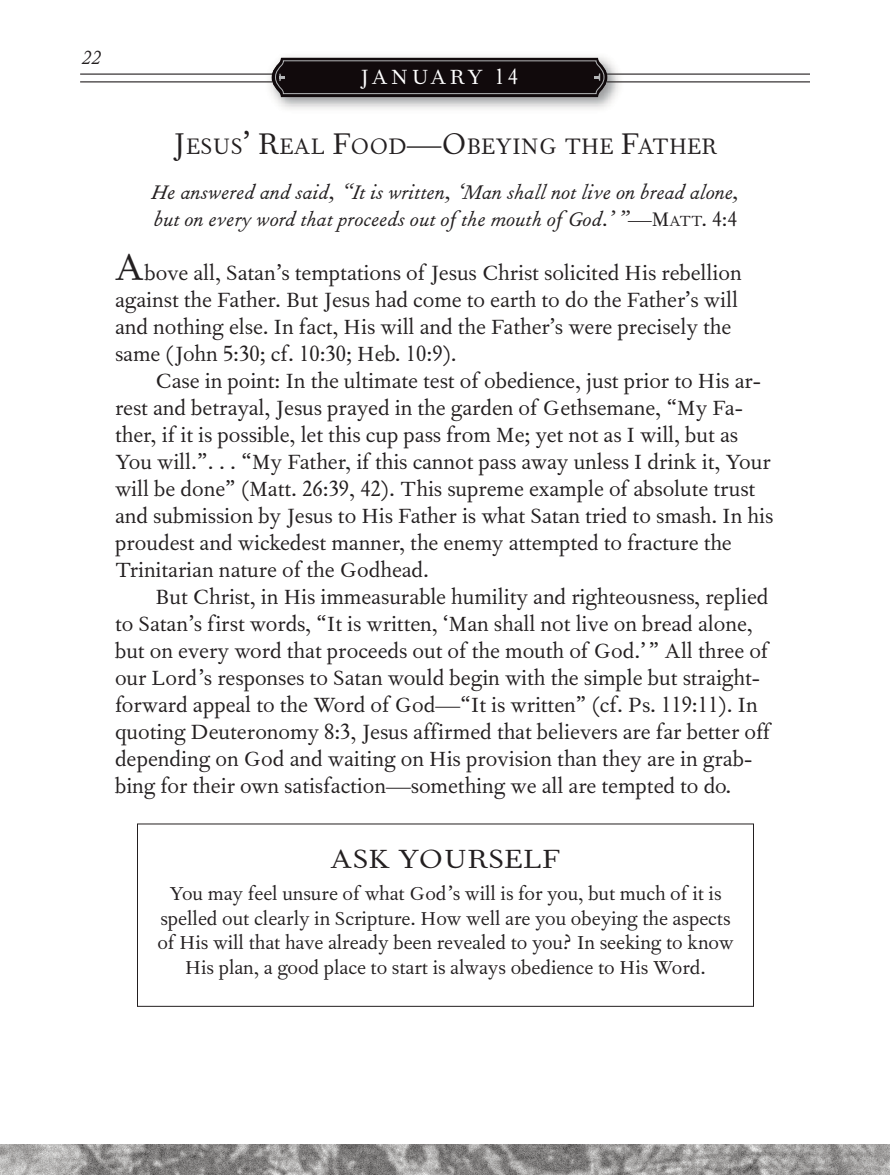
<style>
.page{position:relative;width:891px;height:1175px;background:#fff}
.page>*{position:absolute;margin:0;border:0;box-sizing:border-box;transform-origin:0 0}
.t1{font:31.72px "Fournier";color:#231f20;scale:1.06 1}
.t2{font:27px "Fournier";color:#231f20;scale:.95 1}
.t3{font:24.75px/27px "Fournier";color:#231f20}
.t4{font:24.75px "Fournier";letter-spacing:.12em;color:#fff}
.t5{font:italic 23.62px/27px "Fournier";color:#231f20}
.t6{font:22.5px/24.8px "Fournier";color:#231f20;text-align:center}
.t7{font:italic 22.5px "Fournier";color:#231f20}
.s1{font-size:36px}
.s2{font-style:normal}
.s3{font-style:normal;font-size:17.78px}
.s4{font-size:45px}
</style>
<div class="page">
<img style="left:0;top:1144px;width:890px;height:30px">
<img style="left:261px;top:56px;width:367px;height:53px">
<svg style="left:272px;top:58px;width:335px;height:39px;background:#1e181a"></svg>
<hr style="left:80px;top:74px;width:192px;height:1px;background:#231f20">
<hr style="left:80px;top:81px;width:192px;height:1px;background:#231f20">
<hr style="left:607px;top:74px;width:203px;height:1px;background:#231f20">
<hr style="left:607px;top:81px;width:203px;height:1px;background:#231f20">
<p class="t7" style="left:81px;top:49px;width:21px">22</p>
<p class="t4" style="left:360px;top:68px;width:159px">JANUARY 14</p>
<p class="t2" style="left:173px;top:136px;width:575px"><span class="s1">J</span>ESUS<span class="s1">’ R</span>EAL <span class="s1">F</span>OOD<span class="s1">—O</span>BEYING THE <span class="s1">F</span>ATHER</p>
<p class="t5" style="left:151px;top:180px;width:591px">He answered and said, “It is written, ‘Man shall not live on bread alone, but on every word that proceeds out of the mouth of God.’ ”<span class="s2">—M</span><span class="s3">ATT</span><span class="s2">. 4:4</span></p>
<p class="t3" style="left:115px;top:261px;width:628px"><span class="s4">A</span>bove all, Satan’s temptations of Jesus Christ solicited His rebellion against the Father. But Jesus had come to earth to do the Father’s will and nothing else. In fact, His will and the Father’s were precisely the same (John 5:30; cf. 10:30; Heb. 10:9).</p>
<p class="t3" style="left:115px;top:369px;width:660px;text-indent:40px">Case in point: In the ultimate test of obedience, just prior to His ar&shy;rest and betrayal, Jesus prayed in the garden of Gethsemane, “My Fa&shy;ther, if it is possible, let this cup pass from Me; yet not as I will, but as You will.”. . . “My Father, if this cannot pass away unless I drink it, Your will be done” (Matt. 26:39, 42). This supreme example of absolute trust and submission by Jesus to His Father is what Satan tried to smash. In his proudest and wickedest manner, the enemy attempted to fracture the Trinitarian nature of the Godhead.</p>
<p class="t3" style="left:115px;top:585px;width:656px;text-indent:40px">But Christ, in His immeasurable humility and righteousness, replied to Satan’s first words, “It is written, ‘Man shall not live on bread alone, but on every word that proceeds out of the mouth of God.’” All three of our Lord’s responses to Satan would begin with the simple but straight&shy;forward appeal to the Word of God—“It is written” (cf. Ps. 119:11). In quoting Deuteronomy 8:3, Jesus affirmed that believers are far better off depending on God and waiting on His provision than they are in grab&shy;bing for their own satisfaction—something we all are tempted to do.</p>
<p class="t1" style="left:331px;top:847px;width:218px">ASK YOURSELF</p>
<p class="t6" style="left:157px;top:882px;width:578px">You may feel unsure of what God’s will is for you, but much of it is spelled out clearly in Scripture. How well are you obeying the aspects of His will that have already been revealed to you? In seeking to know His plan, a good place to start is always obedience to His Word.</p>
</div>
